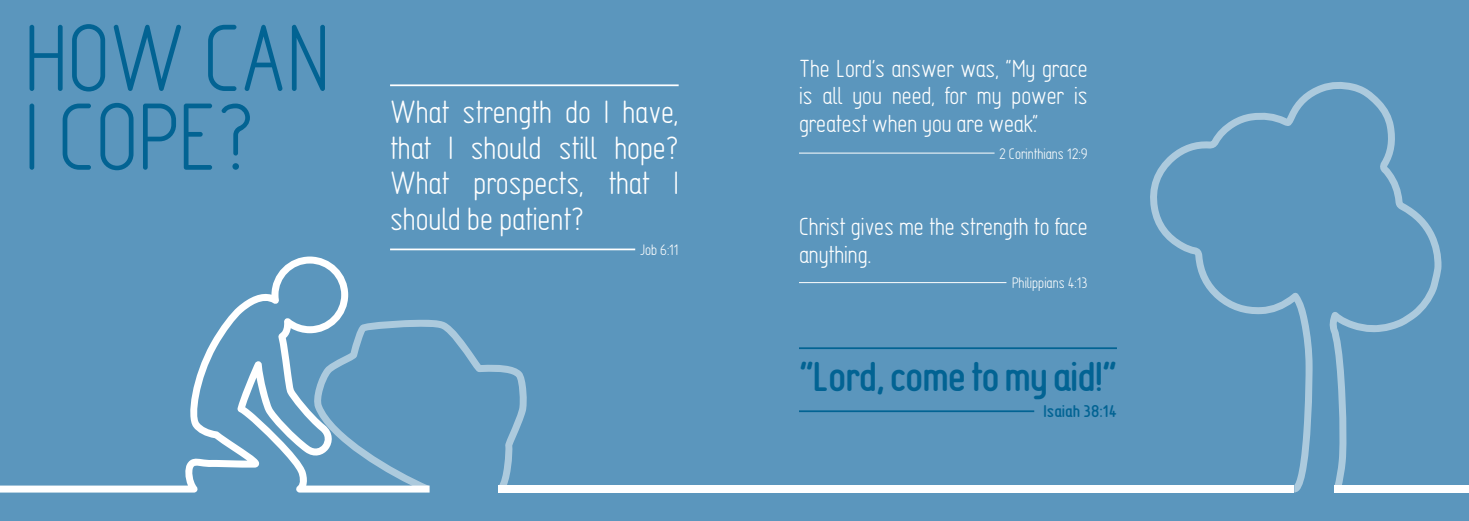
<style>
.page{position:relative;width:1469px;height:521px;background:#fff}
.page>*{position:absolute;margin:0;border:0;box-sizing:border-box;transform-origin:0 0}
.t1{font:87.5px/78.8px "Techniczne EFN";color:#026393}
.t2{font:700 38.5px "Techniczne EFN";letter-spacing:-.025em;color:#026393}
.t3{font:29.75px/35.7px "Techniczne EFN";color:#fff;text-align:justify}
.t4{font:22.75px/27.3px "Techniczne EFN";color:#fff}
.t5{font:700 15.75px "Techniczne EFN";color:#026393}
.t6{font:14px "Techniczne EFN";color:#fff}
</style>
<div class="page">
<div style="left:0;top:0;width:1468px;height:521px;background:#5b96bd"></div>
<svg style="left:0;top:256px;width:429px;height:236px;background:#699fc2"></svg>
<div style="left:498px;top:485px;width:796px;height:7px;background:#fff"></div>
<div style="left:1334px;top:485px;width:134px;height:7px;background:#fff"></div>
<svg style="left:1150px;top:82px;width:291px;height:410px;background:#639bc0"></svg>
<svg style="left:314px;top:320px;width:212px;height:172px;background:#699fc2"></svg>
<hr style="left:799px;top:347px;width:317px;height:2px;background:#026393">
<hr style="left:799px;top:410px;width:235px;height:2px;background:#026393">
<hr style="left:390px;top:84px;width:288px;height:2px;background:#fff">
<hr style="left:390px;top:248px;width:245px;height:2px;background:#fff">
<hr style="left:799px;top:282px;width:207px;height:1px;background:#fff">
<hr style="left:799px;top:153px;width:195px;height:1px;background:#fff">
<h1 class="t1" style="left:25px;top:19px;width:306px">HOW CAN<br>I COPE?</h1>
<h3 class="t3" style="left:390px;top:94px;width:290px">What strength do I have, that I should still hope?<br>What prospects, that I should be patient?</h3>
<p class="t6" style="left:640px;top:241px;width:40px">Job 6:11</p>
<p class="t4" style="left:799px;top:55px;width:290px;text-align:justify">The Lord’s answer was, “My grace is all you need, for my power is greatest when you are weak.”</p>
<p class="t6" style="left:999px;top:145px;width:90px">2 Corinthians 12:9</p>
<p class="t4" style="left:799px;top:213px;width:290px">Christ gives me the strength to face anything.</p>
<p class="t6" style="left:1012px;top:274px;width:77px">Philippians 4:13</p>
<h2 class="t2" style="left:799px;top:352px;width:319px">“Lord, come to my aid!”</h2>
<p class="t5" style="left:1043px;top:402px;width:75px">Isaiah 38:14</p>
</div>
